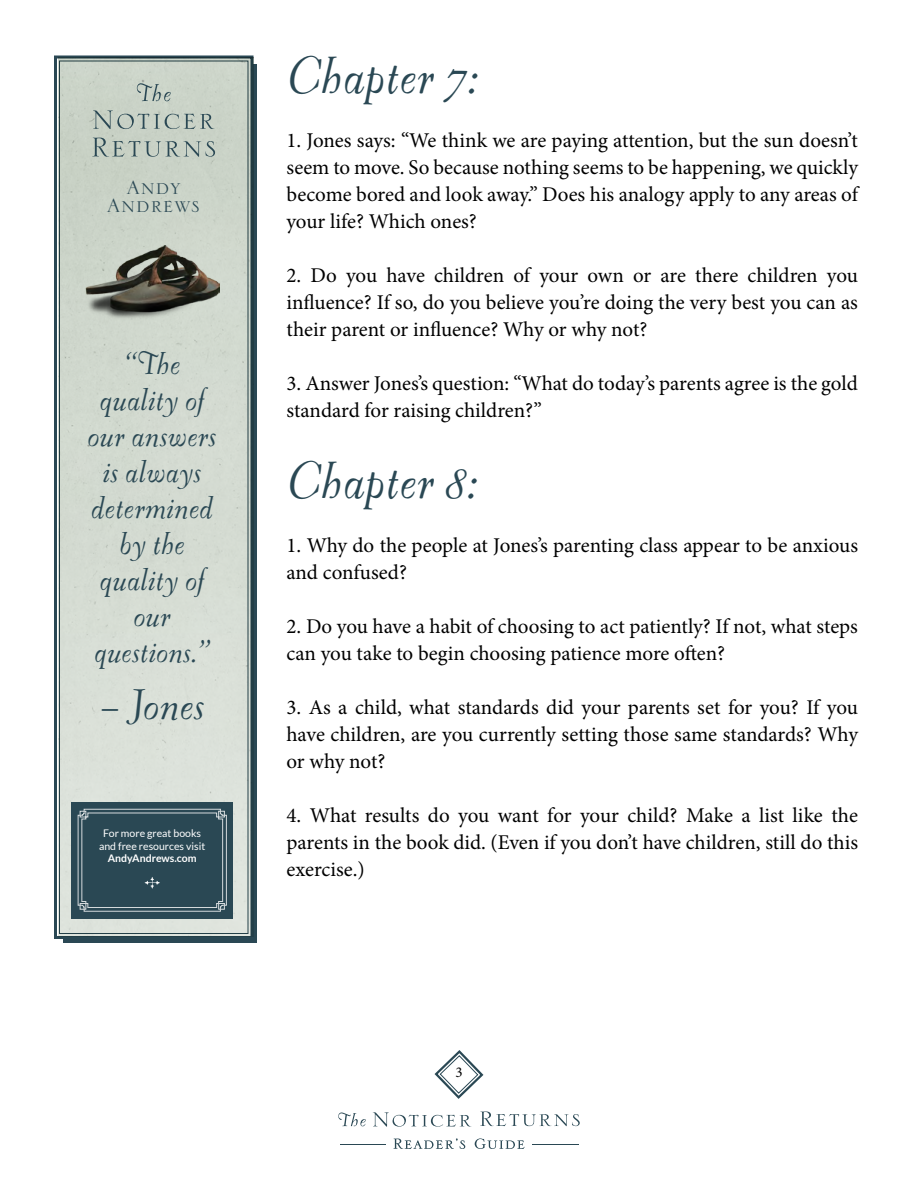
<style>
.page{position:relative;width:918px;height:1188px;background:#fff}
.page>*{position:absolute;margin:0;border:0;box-sizing:border-box;transform-origin:0 0}
.t1{font:italic 49.5px "Oneleigh";color:#2a4854}
.t2{font:italic 40.5px "Oneleigh";color:#2a4854}
.t3{font:italic 30px/36px "Oneleigh";color:#2a4854;text-align:center}
.t4{font:25.5px/18px "Serlio LH";letter-spacing:.03em;color:#2a4854;text-align:center}
.t5{font:21px/27px "Minion Pro";letter-spacing:-.005em;color:#000;text-align:justify}
.t6{font:15px "Minion Pro";color:#000}
.t7{font:10.5px/12.6px "Lato";color:#fff;text-align:center}
.t8{font:700 10.5px "Lato";color:#fff}
</style>
<div class="page">
<svg style="left:54px;top:55px;width:201px;height:885px"></svg>
<img style="left:58px;top:58px;width:196px;height:879px">
<svg style="left:137px;top:83px;width:34px;height:18px"></svg>
<svg style="left:93px;top:110px;width:121px;height:19px;background:#b0bcb4"></svg>
<svg style="left:92px;top:138px;width:123px;height:19px;background:#adbab2"></svg>
<div style="left:71px;top:802px;width:162px;height:117px;background:#2a4854"></div>
<svg style="left:77px;top:808px;width:150px;height:104px"></svg>
<svg style="left:338px;top:1112px;width:28px;height:14px"></svg>
<svg style="left:373px;top:1112px;width:98px;height:15px"></svg>
<svg style="left:480px;top:1112px;width:100px;height:14px"></svg>
<svg style="left:394px;top:1138px;width:71px;height:11px"></svg>
<svg style="left:475px;top:1138px;width:49px;height:11px"></svg>
<hr style="left:532px;top:1144px;width:47px;height:1px;background:#2a4854">
<hr style="left:340px;top:1144px;width:46px;height:1px;background:#2a4854">
<svg style="left:434px;top:1050px;width:50px;height:49px"></svg>
<div style="left:440px;top:1055px;width:38px;height:38px;border:1px solid #2a4854;border-radius:50%"></div>
<p class="t4" style="left:107px;top:178px;width:94px">Andy<br>Andrews</p>
<h3 class="t3" style="left:88px;top:346px;width:130px">“The quality of our answers is always determined by the quality of our questions.”</h3>
<h2 class="t2" style="left:100px;top:682px;width:107px">– Jones</h2>
<p class="t7" style="left:99px;top:827px;width:108px">For more great books and free resources visit</p>
<p class="t8" style="left:108px;top:853px;width:90px">AndyAndrews.com</p>
<h1 class="t1" style="left:286px;top:47px;width:192px">Chapter 7:</h1>
<p class="t5" style="left:286px;top:127px;width:573px">1. Jones says: “We think we are paying attention, but the sun doesn’t seem to move. So because nothing seems to be happening, we quickly become bored and look away.” Does his analogy apply to any areas of your life? Which ones?</p>
<p class="t5" style="left:286px;top:262px;width:573px">2. Do you have children of your own or are there children you influence? If so, do you believe you’re doing the very best you can as their parent or influence? Why or why not?</p>
<p class="t5" style="left:286px;top:370px;width:573px">3. Answer Jones’s question: “What do today’s parents agree is the gold standard for raising children?”</p>
<h1 class="t1" style="left:286px;top:452px;width:191px">Chapter 8:</h1>
<p class="t5" style="left:286px;top:532px;width:573px">1. Why do the people at Jones’s parenting class appear to be anxious and confused?</p>
<p class="t5" style="left:286px;top:613px;width:573px">2. Do you have a habit of choosing to act patiently? If not, what steps can you take to begin choosing patience more often?</p>
<p class="t5" style="left:286px;top:694px;width:573px">3. As a child, what standards did your parents set for you? If you have children, are you currently setting those same standards? Why or why not?</p>
<p class="t5" style="left:286px;top:802px;width:573px">4. What results do you want for your child? Make a list like the parents in the book did. (Even if you don’t have children, still do this exercise.)</p>
<p class="t6" style="left:455px;top:1063px;width:9px">3</p>
</div>
